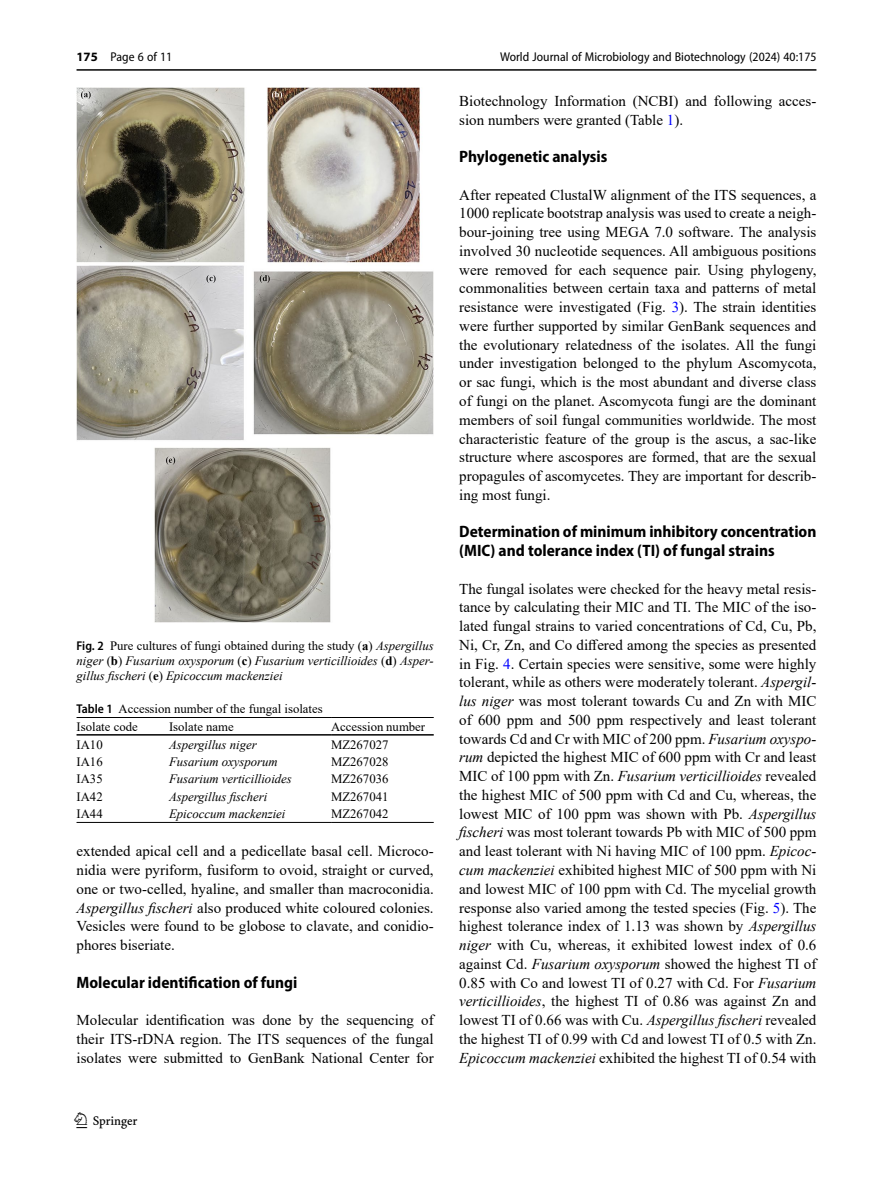
<style>
.page{position:relative;width:893px;height:1187px;background:#fff}
.page>*{position:absolute;margin:0;border:0;box-sizing:border-box;transform-origin:0 0}
.t1{font:22.5px "Springnew";color:#000}
.Head_2{font:700 semi-condensed 16.5px/18.8px "Myriad Pro";color:#000}
.Body_Text{font:15px/18.8px "Times New Roman";color:#000;text-align:justify}
.Figure_Caption{font:italic 12.75px/15px "Times New Roman";color:#000;text-align:justify}
.Table_Body{font:italic 12.75px "Times New Roman";color:#000}
.t2{font:semi-condensed 12.75px "Myriad Pro";color:#000}
.Table_Body-2{font:12.75px "Times New Roman";color:#000}
.Table_Caption{font:12.75px "Times New Roman";color:#000}
.Table_Head{font:12.75px "Times New Roman";color:#000}
.s1{font-weight:700;font-stretch:normal}
.s2{font-family:"Myriad Pro";font-weight:600;font-style:normal;font-stretch:semi-condensed}
.s3{font-style:normal}
.s4{font-weight:700;font-style:normal}
.s5{font-family:"Myriad Pro";font-weight:600;font-stretch:semi-condensed}
.s6{font-style:italic}
.s7{color:#00f}
</style>
<div class="page">
<hr style="left:77px;top:69px;width:739px;height:2px;background:#000">
<hr style="left:77px;top:734px;width:92px;height:1px;background:#000">
<hr style="left:169px;top:717px;width:162px;height:1px;background:#000">
<hr style="left:169px;top:734px;width:162px;height:1px;background:#000">
<hr style="left:331px;top:717px;width:103px;height:1px;background:#000">
<hr style="left:331px;top:734px;width:103px;height:1px;background:#000">
<hr style="left:77px;top:822px;width:92px;height:1px;background:#000">
<hr style="left:169px;top:822px;width:162px;height:1px;background:#000">
<hr style="left:331px;top:822px;width:103px;height:1px;background:#000">
<hr style="left:77px;top:717px;width:92px;height:1px;background:#000">
<img style="left:77px;top:87px;width:357px;height:535px">
<p class="t2" style="left:77px;top:49px;width:97px"><span class="s1">175</span> Page 6 of 11</p>
<p class="Figure_Caption" style="left:77px;top:637px;width:359px"><span class="s2">Fig. 2</span> <span class="s3">Pure cultures of fungi obtained during the study (</span><span class="s4">a</span><span class="s3">)</span> Aspergillus niger <span class="s3">(</span><span class="s4">b</span><span class="s3">)</span> Fusarium oxysporum <span class="s3">(</span><span class="s4">c</span><span class="s3">)</span> Fusarium verticillioides <span class="s3">(</span><span class="s4">d</span><span class="s3">)</span> Asper&shy;gillus fischeri <span class="s3">(</span><span class="s4">e</span><span class="s3">)</span> Epicoccum mackenziei</p>
<p class="Table_Caption" style="left:77px;top:700px;width:248px"><span class="s5">Table 1</span> Accession number of the fungal isolates</p>
<p class="Table_Head" style="left:77px;top:717px;width:63px">Isolate code</p>
<p class="Table_Head" style="left:169px;top:717px;width:66px">Isolate name</p>
<p class="Table_Head" style="left:331px;top:717px;width:96px">Accession number</p>
<p class="Table_Body-2" style="left:77px;top:735px;width:28px">IA10</p>
<p class="Table_Body" style="left:169px;top:735px;width:89px">Aspergillus niger</p>
<p class="Table_Body-2" style="left:331px;top:735px;width:59px">MZ267027</p>
<p class="Table_Body-2" style="left:77px;top:752px;width:28px">IA16</p>
<p class="Table_Body" style="left:169px;top:753px;width:110px">Fusarium oxysporum</p>
<p class="Table_Body-2" style="left:331px;top:752px;width:59px">MZ267028</p>
<p class="Table_Body-2" style="left:77px;top:770px;width:28px">IA35</p>
<p class="Table_Body" style="left:169px;top:770px;width:124px">Fusarium verticillioides</p>
<p class="Table_Body-2" style="left:331px;top:770px;width:59px">MZ267036</p>
<p class="Table_Body-2" style="left:77px;top:787px;width:28px">IA42</p>
<p class="Table_Body" style="left:169px;top:787px;width:100px">Aspergillus fischeri</p>
<p class="Table_Body-2" style="left:331px;top:787px;width:59px">MZ267041</p>
<p class="Table_Body-2" style="left:77px;top:804px;width:28px">IA44</p>
<p class="Table_Body" style="left:169px;top:805px;width:118px">Epicoccum mackenziei</p>
<p class="Table_Body-2" style="left:331px;top:804px;width:59px">MZ267042</p>
<p class="Body_Text" style="left:77px;top:841px;width:359px">extended apical cell and a pedicellate basal cell. Microco&shy;nidia were pyriform, fusiform to ovoid, straight or curved, one or two-celled, hyaline, and smaller than macroconidia.<br><span class="s6">Aspergillus fischeri</span> also produced white coloured colonies.<br>Vesicles were found to be globose to clavate, and conidio&shy;phores biseriate.</p>
<p class="Head_2" style="left:77px;top:972px;width:222px">Molecular identification of fungi</p>
<p class="Body_Text" style="left:77px;top:1010px;width:359px">Molecular identification was done by the sequencing of their ITS-rDNA region. The ITS sequences of the fungal isolates were submitted to GenBank National Center for</p>
<h1 class="t1" style="left:77px;top:1107px;width:63px">1 3</h1>
<p class="t2" style="left:500px;top:49px;width:318px">World Journal of Microbiology and Biotechnology (2024) 40:175</p>
<p class="Body_Text" style="left:459px;top:91px;width:359px">Biotechnology Information (NCBI) and following acces&shy;sion numbers were granted (Table <span class="s7">1</span>).</p>
<p class="Head_2" style="left:459px;top:147px;width:150px">Phylogenetic analysis</p>
<p class="Body_Text" style="left:459px;top:185px;width:359px">After repeated ClustalW alignment of the ITS sequences, a 1000 replicate bootstrap analysis was used to create a neigh&shy;bour-joining tree using MEGA 7.0 software. The analysis involved 30 nucleotide sequences. All ambiguous positions were removed for each sequence pair. Using phylogeny, commonalities between certain taxa and patterns of metal resistance were investigated (Fig. <span class="s7">3</span>). The strain identities were further supported by similar GenBank sequences and the evolutionary relatedness of the isolates. All the fungi under investigation belonged to the phylum Ascomycota, or sac fungi, which is the most abundant and diverse class of fungi on the planet. Ascomycota fungi are the dominant members of soil fungal communities worldwide. The most characteristic feature of the group is the ascus, a sac-like structure where ascospores are formed, that are the sexual propagules of ascomycetes. They are important for describ&shy;ing most fungi.</p>
<p class="Head_2" style="left:459px;top:522px;width:359px">Determination of minimum inhibitory concentration (MIC) and tolerance index (TI) of fungal strains</p>
<p class="Body_Text" style="left:459px;top:578px;width:359px">The fungal isolates were checked for the heavy metal resis&shy;tance by calculating their MIC and TI. The MIC of the iso&shy;lated fungal strains to varied concentrations of Cd, Cu, Pb, Ni, Cr, Zn, and Co differed among the species as presented in Fig. <span class="s7">4</span>. Certain species were sensitive, some were highly tolerant, while as others were moderately tolerant. <span class="s6">Aspergil&shy;lus niger</span> was most tolerant towards Cu and Zn with MIC of 600 ppm and 500 ppm respectively and least tolerant towards Cd and Cr with MIC of 200 ppm. <span class="s6">Fusarium oxyspo&shy;rum</span> depicted the highest MIC of 600 ppm with Cr and least MIC of 100 ppm with Zn. <span class="s6">Fusarium verticillioides</span> revealed the highest MIC of 500 ppm with Cd and Cu, whereas, the lowest MIC of 100 ppm was shown with Pb. <span class="s6">Aspergillus fischeri</span> was most tolerant towards Pb with MIC of 500 ppm and least tolerant with Ni having MIC of 100 ppm. <span class="s6">Epicoc&shy;cum mackenziei</span> exhibited highest MIC of 500 ppm with Ni and lowest MIC of 100 ppm with Cd. The mycelial growth response also varied among the tested species (Fig. <span class="s7">5</span>). The highest tolerance index of 1.13 was shown by <span class="s6">Aspergillus niger</span> with Cu, whereas, it exhibited lowest index of 0.6 against Cd. <span class="s6">Fusarium oxysporum</span> showed the highest TI of 0.85 with Co and lowest TI of 0.27 with Cd. For <span class="s6">Fusarium verticillioides</span>, the highest TI of 0.86 was against Zn and lowest TI of 0.66 was with Cu. <span class="s6">Aspergillus fischeri</span> revealed the highest TI of 0.99 with Cd and lowest TI of 0.5 with Zn.<br><span class="s6">Epicoccum mackenziei</span> exhibited the highest TI of 0.54 with</p>
</div>
